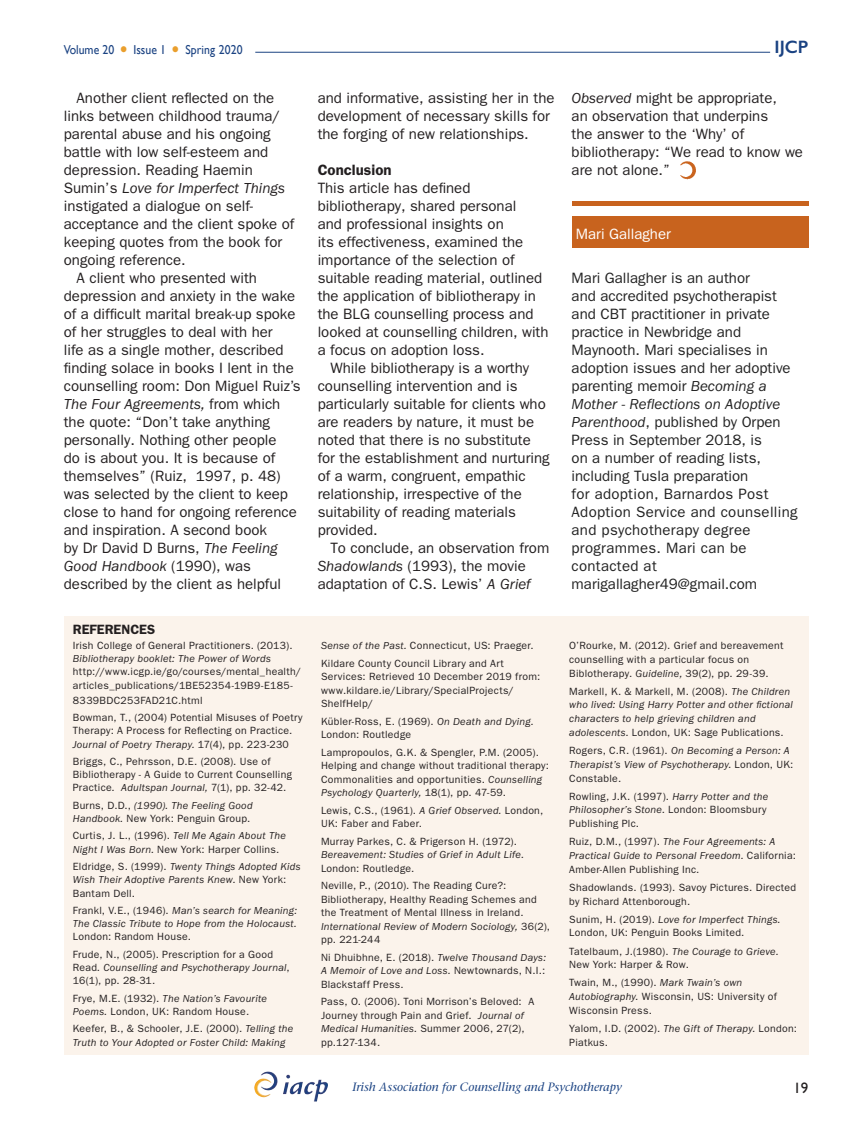
<style>
.page{position:relative;width:851px;height:1127px;background:#fff}
.page>*{position:absolute;margin:0;border:0;box-sizing:border-box;transform-origin:0 0}
.t1{font:600 18px "Gill Sans";color:#1a4282}
.Body_Copy_Indent{font:15px/18px "ITC Franklin Gothic Std";color:#231f20}
.Body_Copy_middle{font:15px/18px "ITC Franklin Gothic Std";color:#222}
.Body_Copy_middle-2{font:15px/18px "ITC Franklin Gothic Std";color:#231f20}
.Biog_Titles{font:15px "ITC Franklin Gothic Std";color:#fff}
.SM_Art_Title_2{font:600 15px "ITC Franklin Gothic Std";color:#231f20}
.t2{font:15px "Gill Sans";color:#231f20}
.Refs_overlined{font:600 13.5px "ITC Franklin Gothic Std";color:#231f20}
.t3{font:12.9px "Gill Sans";color:#1a4282;scale:.91 1}
.t4{font:italic 12px "Stone Serif LT";color:#1a4282}
.References_2018{font:10.5px/13.5px "ITC Franklin Gothic Std";letter-spacing:.03em;color:#231f20}
.References_2018-2{font:italic 10.5px/13.2px "ITC Franklin Gothic Std";letter-spacing:.02em;color:#231f20}
.s1{font-family:"Century Schoolbook BT";font-style:italic;font-size:21px;color:#ea9f2d}
.s2{font-style:italic}
.s3{font-style:normal}
</style>
<div class="page">
<img style="left:254px;top:1071px;width:74px;height:30px">
<hr style="left:255px;top:52px;width:515px;height:1px;background:#1a4282">
<img style="left:680px;top:161px;width:16px;height:19px">
<div style="left:571px;top:216px;width:237px;height:31px;background:#c8631e"></div>
<hr style="left:571px;top:201px;width:237px;height:4px;background:#c8631e">
<div style="left:64px;top:616px;width:744px;height:438px;background:#fbf3eb"></div>
<p class="t3" style="left:64px;top:42px;width:198px">Volume 20 <span class="s1">•</span> Issue 1 <span class="s1">•</span> Spring 2020</p>
<h1 class="t1" style="left:774px;top:36px;width:35px">IJCP</h1>
<p class="Body_Copy_Indent" style="left:64px;top:89px;width:232px;text-indent:13px">Another client reflected on the links between childhood trauma/ parental abuse and his ongoing battle with low self-esteem and depression. Reading Haemin<br>Sumin’s <span class="s2">Love for Imperfect Things </span>instigated a dialogue on self&shy;acceptance and the client spoke of keeping quotes from the book for ongoing reference.</p>
<p class="Body_Copy_Indent" style="left:64px;top:269px;width:238px;text-indent:13px">A client who presented with depression and anxiety in the wake of a difficult marital break-up spoke of her struggles to deal with her<br>life as a single mother, described finding solace in books I lent in the counselling room: Don Miguel Ruiz’s<br><span class="s2">The Four Agreements,</span> from which the quote: “Don’t take anything personally. Nothing other people<br>do is about you. It is because of themselves” (Ruiz, 1997, p. 48) was selected by the client to keep close to hand for ongoing reference and inspiration. A second book<br>by Dr David D Burns, <span class="s2">The Feeling<br>Good Handbook</span> (1990), was described by the client as helpful</p>
<p class="Body_Copy_Indent" style="left:317px;top:89px;width:238px">and informative, assisting her in the development of necessary skills for the forging of new relationships.</p>
<p class="SM_Art_Title_2" style="left:317px;top:161px;width:75px">Conclusion</p>
<p class="Body_Copy_middle-2" style="left:317px;top:179px;width:232px">This article has defined bibliotherapy, shared personal<br>and professional insights on<br>its effectiveness, examined the importance of the selection of suitable reading material, outlined the application of bibliotherapy in the BLG counselling process and looked at counselling children, with a focus on adoption loss.</p>
<p class="Body_Copy_Indent" style="left:317px;top:359px;width:233px;text-indent:13px">While bibliotherapy is a worthy counselling intervention and is particularly suitable for clients who are readers by nature, it must be noted that there is no substitute for the establishment and nurturing of a warm, congruent, empathic relationship, irrespective of the suitability of reading materials provided.</p>
<p class="Body_Copy_Indent" style="left:317px;top:539px;width:233px;text-indent:13px">To conclude, an observation from<br><span class="s2">Shadowlands</span> (1993), the movie adaptation of C.S. Lewis’ <span class="s2">A Grief</span></p>
<p class="Body_Copy_Indent" style="left:571px;top:89px;width:233px"><span class="s2">Observed</span> might be appropriate,<br>an observation that underpins<br>the answer to the ‘Why’ of bibliotherapy: “We read to know we are not alone.”</p>
<p class="Biog_Titles" style="left:575px;top:225px;width:97px">Mari Gallagher</p>
<p class="Body_Copy_middle" style="left:571px;top:269px;width:227px">Mari Gallagher is an author<br>and accredited psychotherapist and CBT practitioner in private practice in Newbridge and<br>Maynooth. Mari specialises in adoption issues and her adoptive parenting memoir <span class="s2">Becoming a<br>Mother - Reflections on Adoptive<br>Parenthood</span>, published by Orpen<br>Press in September 2018, is<br>on a number of reading lists, including Tusla preparation<br>for adoption, Barnardos Post<br>Adoption Service and counselling and psychotherapy degree programmes. Mari can be contacted at marigallagher49@gmail.com</p>
<p class="Refs_overlined" style="left:73px;top:622px;width:84px">REFERENCES</p>
<p class="References_2018" style="left:73px;top:639px;width:230px">Irish College of General Practitioners. (2013).<br><span class="s2">Bibliotherapy booklet: The Power of Words </span>http://www.icgp.ie/go/courses/mental_health/ articles_publications/1BE52354-19B9-E185-</p>
<p class="References_2018" style="left:73px;top:693px;width:131px">8339BDC253FAD21C.html</p>
<p class="References_2018" style="left:73px;top:711px;width:231px">Bowman, T., (2004) Potential Misuses of Poetry<br>Therapy: A Process for Reflecting on Practice.<br><span class="s2">Journal of Poetry Therapy.</span> 17(4), pp. 223-230</p>
<p class="References_2018" style="left:73px;top:755px;width:221px">Briggs, C., Pehrsson, D.E. (2008). Use of<br>Bibliotherapy - A Guide to Current Counselling<br>Practice<span class="s2">. Adultspan Journal,</span> 7(1), pp. 32-42.</p>
<p class="References_2018" style="left:73px;top:799px;width:181px">Burns, D.D., <span class="s2">(1990). The Feeling Good<br>Handbook.</span> New York: Penguin Group.</p>
<p class="References_2018" style="left:73px;top:829px;width:214px">Curtis, J. L., (1996). <span class="s2">Tell Me Again About The<br>Night I Was Born.</span> New York: Harper Collins.</p>
<p class="References_2018-2" style="left:73px;top:860px;width:229px"><span class="s3">Eldridge, S. (1999).</span> Twenty Things Adopted Kids<br>Wish Their Adoptive Parents Knew. <span class="s3">New York:<br>Bantam Dell.</span></p>
<p class="References_2018-2" style="left:73px;top:904px;width:226px;text-align:justify"><span class="s3">Frankl, V.E., (1946).</span> Man’s search for Meaning:<br>The Classic Tribute to Hope from the Holocaust.<br><span class="s3">London: Random House.</span></p>
<p class="References_2018" style="left:73px;top:948px;width:218px">Frude, N., (2005). Prescription for a Good<br>Read<span class="s2">. Counselling and Psychotherapy Journal</span>,<br>16(1), pp. 28-31.</p>
<p class="References_2018" style="left:73px;top:991px;width:196px">Frye, M.E. (1932). <span class="s2">The Nation’s Favourite<br>Poems.</span> London, UK: Random House.</p>
<p class="References_2018-2" style="left:73px;top:1022px;width:222px"><span class="s3">Keefer, B., &amp; Schooler, J.E. (2000).</span> Telling the<br>Truth to Your Adopted or Foster Child: Making</p>
<p class="References_2018" style="left:321px;top:639px;width:214px"><span class="s2">Sense of the Past.</span> Connecticut, US: Praeger.</p>
<p class="References_2018" style="left:321px;top:656px;width:221px">Kildare County Council Library and Art Services: Retrieved 10 December 2019 from: www.kildare.ie/Library/SpecialProjects/ ShelfHelp/</p>
<p class="References_2018" style="left:321px;top:714px;width:214px">Kübler-Ross, E. (1969). <span class="s2">On Death and Dying.<br></span>London: Routledge</p>
<p class="References_2018" style="left:321px;top:745px;width:229px">Lampropoulos, G.K. &amp; Spengler, P.M. (2005).<br>Helping and change without traditional therapy:<br>Commonalities and opportunities. <span class="s2">Counselling Psychology Quarterly,</span> 18(1), pp. 47-59.</p>
<p class="References_2018" style="left:321px;top:803px;width:224px">Lewis, C.S., (1961). <span class="s2">A Grief Observed.</span> London,<br>UK: Faber and Faber.</p>
<p class="References_2018" style="left:321px;top:834px;width:204px">Murray Parkes, C. &amp; Prigerson H. (1972).<br><span class="s2">Bereavement: Studies of Grief in Adult Life.<br></span>London: Routledge.</p>
<p class="References_2018" style="left:321px;top:879px;width:230px">Neville, P., (2010). The Reading Cure?:<br>Bibliotherapy, Healthy Reading Schemes and the Treatment of Mental Illness in Ireland.<br><span class="s2">International Review of Modern Sociology,</span> 36(2), pp. 221-244</p>
<p class="References_2018" style="left:321px;top:950px;width:226px;text-align:justify">Ni Dhuibhne, E. (2018). <span class="s2">Twelve Thousand Days:<br>A Memoir of Love and Loss.</span> Newtownards, N.I.:<br>Blackstaff Press.</p>
<p class="References_2018" style="left:321px;top:995px;width:215px">Pass, O. (2006). Toni Morrison’s Beloved: A Journey through Pain and Grief. <span class="s2">Journal of Medical Humanities.</span> Summer 2006, 27(2), pp.127-134.</p>
<p class="References_2018" style="left:569px;top:639px;width:216px">O’Rourke, M. (2012). Grief and bereavement counselling with a particular focus on<br>Biblotherapy. <span class="s2">Guideline,</span> 39(2), pp. 29-39.</p>
<p class="References_2018-2" style="left:569px;top:684px;width:225px;line-height:13.8px"><span class="s3">Markell, K. &amp; Markell, M. (2008).</span> The Children who lived: Using Harry Potter and other fictional characters to help grieving children and adolescents. <span class="s3">London, UK: Sage Publications.</span></p>
<p class="References_2018-2" style="left:569px;top:744px;width:226px;line-height:13.8px"><span class="s3">Rogers, C.R. (1961).</span> On Becoming a Person: A<br>Therapist’s View of Psychotherapy. <span class="s3">London, UK:<br>Constable.</span></p>
<p class="References_2018" style="left:569px;top:789px;width:200px">Rowling, J.K. (1997). <span class="s2">Harry Potter and the<br>Philosopher’s Stone.</span> London: Bloomsbury<br>Publishing Plc.</p>
<p class="References_2018" style="left:569px;top:835px;width:228px">Ruiz, D.M., (1997). <span class="s2">The Four Agreements: A<br>Practical Guide to Personal Freedom.</span> California:<br>Amber-Allen Publishing Inc.</p>
<p class="References_2018" style="left:569px;top:880px;width:228px">Shadowlands. (1993). Savoy Pictures. Directed by Richard Attenborough.</p>
<p class="References_2018" style="left:569px;top:912px;width:213px">Sunim, H. (2019). <span class="s2">Love for Imperfect Things.<br></span>London, UK: Penguin Books Limited.</p>
<p class="References_2018" style="left:569px;top:944px;width:211px">Tatelbaum, J.(1980). <span class="s2">The Courage to Grieve.<br></span>New York: Harper &amp; Row.</p>
<p class="References_2018" style="left:569px;top:976px;width:209px">Twain, M., (1990). <span class="s2">Mark Twain’s own<br>Autobiography.</span> Wisconsin, US: University of<br>Wisconsin Press.</p>
<p class="References_2018" style="left:569px;top:1021px;width:229px">Yalom, I.D. (2002). <span class="s2">The Gift of Therapy.</span> London:<br>Piatkus.</p>
<p class="t4" style="left:352px;top:1080px;width:271px">Irish Association for Counselling and Psychotherapy</p>
<h2 class="t2" style="left:793px;top:1079px;width:16px">19</h2>
</div>
